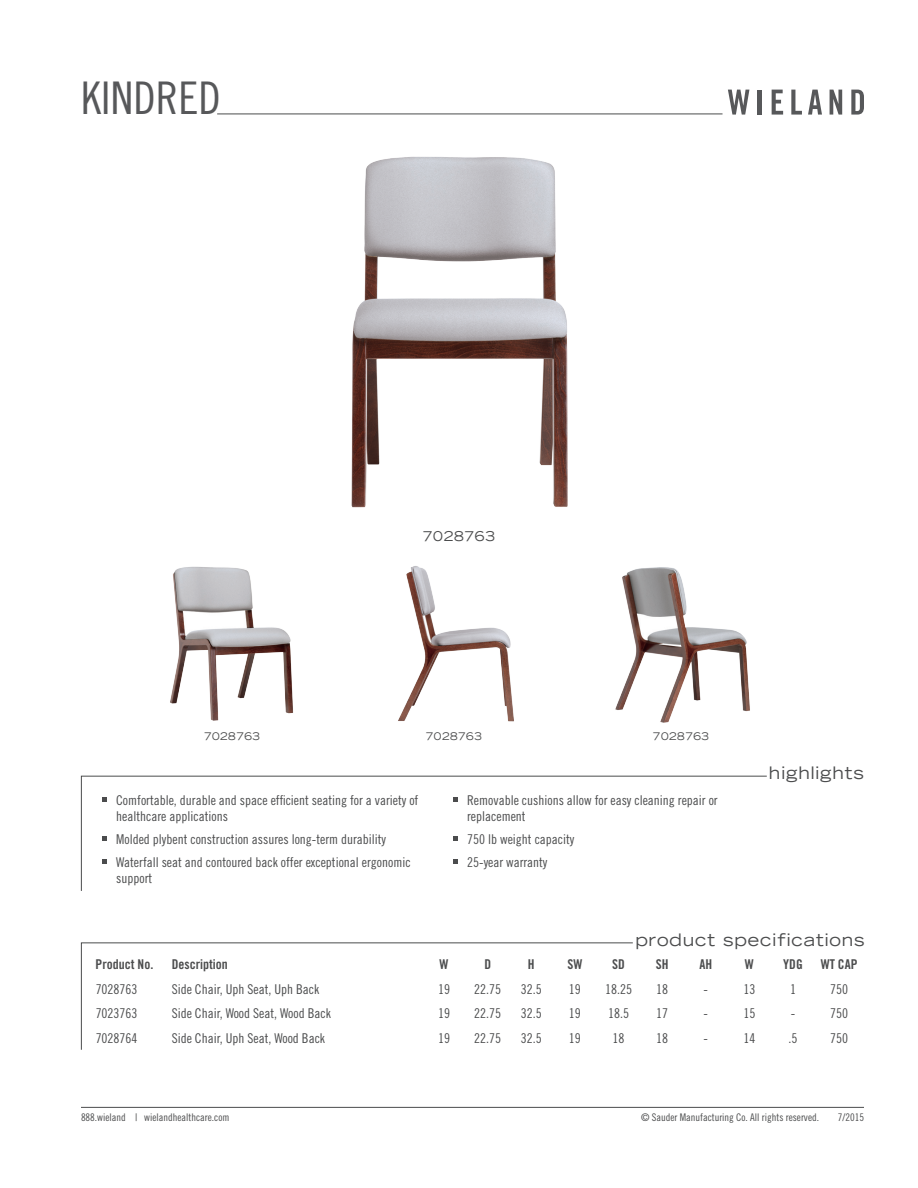
<style>
.page{position:relative;width:918px;height:1188px;background:#fff}
.page>*{position:absolute;margin:0;border:0;box-sizing:border-box;transform-origin:0 0}
.t1{font:45px "Trade Gothic LT Std Cn 18";color:#57585a}
.t2{font:expanded 17.25px "Trade Gothic LT Std";letter-spacing:.05em;color:#4b4c4d}
.t3{font:13.5px/16.2px "Trade Gothic LT Std Cn 18";color:#4b4c4d}
.t4{font:13.5px "Trade Gothic LT Std Bd Cn 20";color:#4b4c4d}
.t5{font:expanded 13.5px "Trade Gothic LT Std";letter-spacing:.05em;color:#4b4c4d}
.t6{font:10.5px "Trade Gothic LT Std Cn 18";color:#4b4c4d}
.t7{font:expanded 10.5px "Trade Gothic LT Std";letter-spacing:.05em;color:#4b4c4d}
</style>
<div class="page">
<hr style="left:81px;top:1107px;width:783px;height:1px;background:#4b4c4d">
<img style="left:170px;top:566px;width:123px;height:155px">
<img style="left:398px;top:566px;width:116px;height:156px">
<img style="left:615px;top:567px;width:135px;height:156px">
<img style="left:351px;top:156px;width:217px;height:352px">
<hr style="left:217px;top:114px;width:506px;height:1px;background:#4b4c4d">
<svg style="left:728px;top:90px;width:21px;height:25px"></svg>
<hr style="left:758px;top:90px;width:4px;height:25px;background:#57585a">
<svg style="left:772px;top:90px;width:11px;height:25px"></svg>
<svg style="left:791px;top:90px;width:11px;height:25px"></svg>
<svg style="left:808px;top:90px;width:14px;height:25px"></svg>
<svg style="left:830px;top:90px;width:12px;height:25px"></svg>
<svg style="left:851px;top:90px;width:13px;height:25px"></svg>
<svg style="left:81px;top:775px;width:686px;height:116px"></svg>
<svg style="left:81px;top:942px;width:552px;height:108px"></svg>
<h1 class="t1" style="left:81px;top:71px;width:141px">KINDRED</h1>
<p class="t5" style="left:423px;top:527px;width:74px">7028763</p>
<p class="t7" style="left:204px;top:729px;width:58px">7028763</p>
<p class="t7" style="left:426px;top:729px;width:58px">7028763</p>
<p class="t7" style="left:653px;top:729px;width:58px">7028763</p>
<p class="t3" style="left:116px;top:792px;width:304px">Comfortable, durable and space efficient seating for a variety of healthcare applications</p>
<p class="t3" style="left:116px;top:828px;width:296px;line-height:23px">Molded plybent construction assures long-term durability<br>Waterfall seat and contoured back offer exceptional ergonomic</p>
<p class="t3" style="left:116px;top:870px;width:37px">support</p>
<p class="t3" style="left:467px;top:792px;width:252px">Removable cushions allow for easy cleaning repair or replacement</p>
<p class="t3" style="left:467px;top:828px;width:109px;line-height:23px">750 lb weight capacity<br>25-year warranty</p>
<p class="t2" style="left:769px;top:761px;width:97px">highlights</p>
<p class="t2" style="left:635px;top:928px;width:231px">product specifications</p>
<p class="t4" style="left:96px;top:956px;width:59px">Product No.</p>
<p class="t4" style="left:172px;top:956px;width:58px">Description</p>
<p class="t4" style="left:440px;top:956px;width:11px">W</p>
<p class="t4" style="left:484px;top:956px;width:8px">D</p>
<p class="t4" style="left:528px;top:956px;width:8px">H</p>
<p class="t4" style="left:567px;top:956px;width:16px">SW</p>
<p class="t4" style="left:612px;top:956px;width:14px">SD</p>
<p class="t4" style="left:656px;top:956px;width:14px">SH</p>
<p class="t4" style="left:699px;top:956px;width:14px">AH</p>
<p class="t4" style="left:745px;top:956px;width:11px">W</p>
<p class="t4" style="left:783px;top:956px;width:21px">YDG</p>
<p class="t4" style="left:821px;top:956px;width:38px">WT CAP</p>
<p class="t3" style="left:96px;top:980px;width:43px">7028763</p>
<p class="t3" style="left:172px;top:980px;width:149px">Side Chair, Uph Seat, Uph Back</p>
<p class="t3" style="left:438px;top:980px;width:13px">19</p>
<p class="t3" style="left:474px;top:980px;width:28px">22.75</p>
<p class="t3" style="left:521px;top:980px;width:22px">32.5</p>
<p class="t3" style="left:569px;top:980px;width:13px">19</p>
<p class="t3" style="left:605px;top:980px;width:28px">18.25</p>
<p class="t3" style="left:656px;top:980px;width:13px">18</p>
<p class="t3" style="left:704px;top:980px;width:6px">-</p>
<p class="t3" style="left:743px;top:980px;width:13px">13</p>
<p class="t3" style="left:790px;top:980px;width:7px">1</p>
<p class="t3" style="left:830px;top:980px;width:19px">750</p>
<p class="t3" style="left:96px;top:1005px;width:43px">7023763</p>
<p class="t3" style="left:172px;top:1005px;width:161px">Side Chair, Wood Seat, Wood Back</p>
<p class="t3" style="left:438px;top:1005px;width:13px">19</p>
<p class="t3" style="left:474px;top:1005px;width:28px">22.75</p>
<p class="t3" style="left:521px;top:1005px;width:22px">32.5</p>
<p class="t3" style="left:569px;top:1005px;width:13px">19</p>
<p class="t3" style="left:608px;top:1005px;width:22px">18.5</p>
<p class="t3" style="left:656px;top:1005px;width:13px">17</p>
<p class="t3" style="left:704px;top:1005px;width:6px">-</p>
<p class="t3" style="left:743px;top:1005px;width:13px">15</p>
<p class="t3" style="left:791px;top:1005px;width:6px">-</p>
<p class="t3" style="left:830px;top:1005px;width:19px">750</p>
<p class="t3" style="left:96px;top:1030px;width:43px">7028764</p>
<p class="t3" style="left:172px;top:1030px;width:155px">Side Chair, Uph Seat, Wood Back</p>
<p class="t3" style="left:438px;top:1030px;width:13px">19</p>
<p class="t3" style="left:474px;top:1030px;width:28px">22.75</p>
<p class="t3" style="left:521px;top:1030px;width:22px">32.5</p>
<p class="t3" style="left:569px;top:1030px;width:13px">19</p>
<p class="t3" style="left:613px;top:1030px;width:13px">18</p>
<p class="t3" style="left:656px;top:1030px;width:13px">18</p>
<p class="t3" style="left:704px;top:1030px;width:6px">-</p>
<p class="t3" style="left:743px;top:1030px;width:13px">14</p>
<p class="t3" style="left:789px;top:1030px;width:10px">.5</p>
<p class="t3" style="left:830px;top:1030px;width:19px">750</p>
<p class="t6" style="left:81px;top:1111px;width:150px">888.wieland | wielandhealthcare.com</p>
<p class="t6" style="left:641px;top:1111px;width:180px">© Sauder Manufacturing Co. All rights reserved.</p>
<p class="t6" style="left:838px;top:1111px;width:28px">7/2015</p>
</div>
